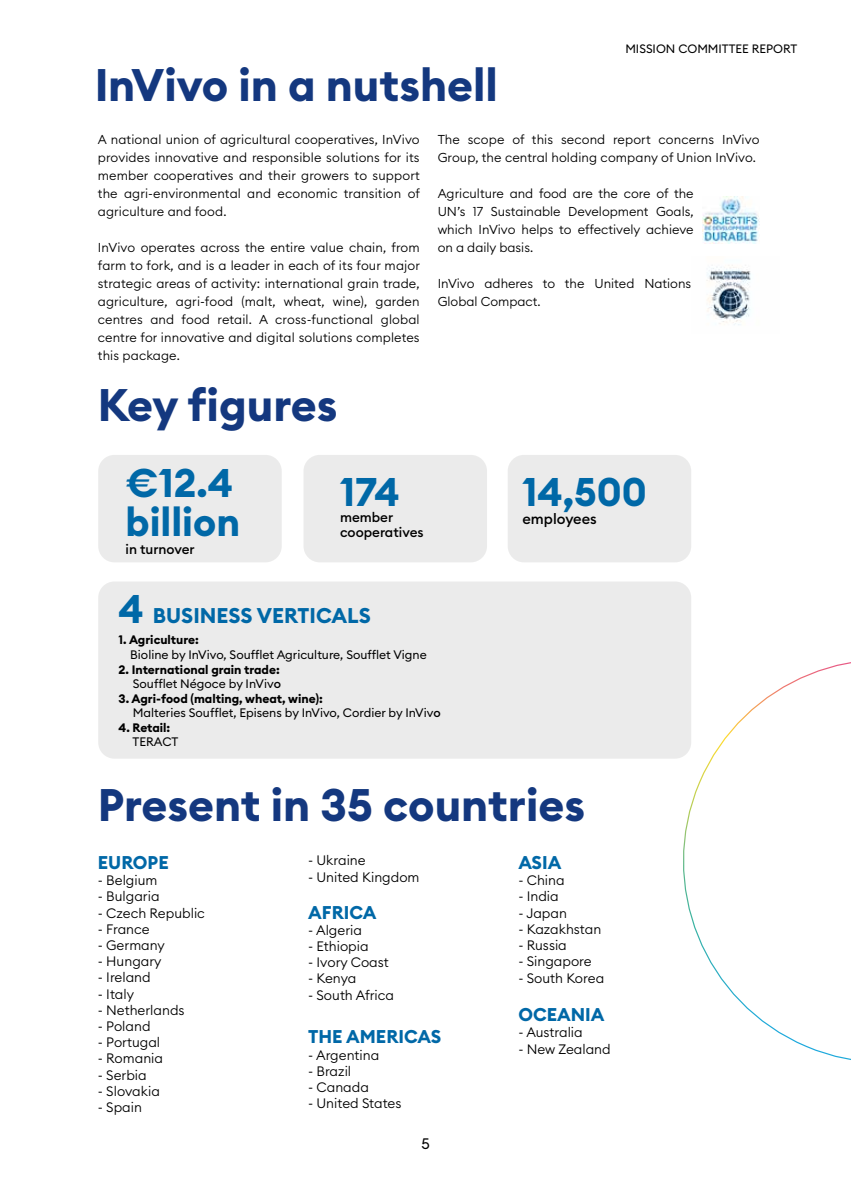
<style>
.page{position:relative;width:851px;height:1191px;background:#fff}
.page>*{position:absolute;margin:0;border:0;box-sizing:border-box;transform-origin:0 0}
.t1{font:700 45px "Euclid Circular B";color:#14387f}
.t2{font:700 39.45px/39px "Euclid Circular B";color:#0068a7}
.t3{font:700 21px "Euclid Circular B";color:#0068a7}
.t4{font:700 18.15px "Euclid Circular B";color:#0068a7}
.t5{font:15px "Euclid Circular B";color:#000}
.t6{font:500 14.55px "Euclid Circular B";color:#000}
.t7{font:300 13.5px "Euclid Circular B";color:#000}
.t8{font:500 13.5px/15px "Euclid Circular B";color:#000}
.t9{font:300 12.75px/18px "Euclid Circular B";letter-spacing:.01em;color:#000;text-align:justify}
.t10{font:12.15px/14.5px "Euclid Circular B";color:#000}
.t11{font:700 12.15px/14.5px "Euclid Circular B";color:#000;text-align:right}
.t12{font:12px "Euclid Circular B";color:#000}
.s1{font-size:39.45px}
.s2{font-weight:400}
.s3{font-weight:500}
.s4{font-weight:700}
</style>
<div class="page">
<svg style="left:654px;top:662px;width:196px;height:398px"></svg>
<div style="left:507px;top:455px;width:184px;height:107px;background:#ebebeb;border-radius:16px"></div>
<div style="left:303px;top:455px;width:184px;height:107px;background:#ebebeb;border-radius:16px"></div>
<div style="left:98px;top:455px;width:184px;height:107px;background:#ebebeb;border-radius:16px"></div>
<img style="left:702px;top:196px;width:57px;height:48px">
<img style="left:706px;top:265px;width:45px;height:60px">
<div style="left:98px;top:581px;width:593px;height:177px;background:#ebebeb;border-radius:16px"></div>
<h1 class="t1" style="left:95px;top:56px;width:405px">InVivo in a nutshell</h1>
<p class="t12" style="left:625px;top:41px;width:173px">MISSION COMMITTEE REPORT</p>
<p class="t9" style="left:98px;top:130px;width:323px">A national union of agricultural cooperatives, InVivo provides innovative and responsible solutions for its member cooperatives and their growers to support the agri-environmental and economic transition of agriculture and food.</p>
<p class="t9" style="left:98px;top:238px;width:323px">InVivo operates across the entire value chain, from farm to fork, and is a leader in each of its four major strategic areas of activity: international grain trade, agriculture, agri-food (malt, wheat, wine), garden centres and food retail. A cross-functional global centre for innovative and digital solutions completes this package.</p>
<h1 class="t1" style="left:98px;top:376px;width:241px">Key figures</h1>
<p class="t9" style="left:437px;top:130px;width:323px">The scope of this second report concerns InVivo<br>Group, the central holding company of Union InVivo.</p>
<p class="t9" style="left:437px;top:184px;width:257px">Agriculture and food are the core of the UN’s 17 Sustainable Development Goals, which InVivo helps to effectively achieve on a daily basis.</p>
<p class="t9" style="left:437px;top:274px;width:255px">InVivo adheres to the United Nations<br>Global Compact.</p>
<h2 class="t2" style="left:125px;top:464px;width:116px">€12.4 billion</h2>
<p class="t8" style="left:125px;top:541px;width:71px">in turnover</p>
<h2 class="t2" style="left:340px;top:472px;width:61px">174</h2>
<p class="t8" style="left:340px;top:509px;width:85px">member cooperatives</p>
<h2 class="t2" style="left:522px;top:473px;width:126px">14,500</h2>
<p class="t6" style="left:522px;top:509px;width:76px">employees</p>
<h3 class="t3" style="left:119px;top:602px;width:254px"><span class="s1">4</span> BUSINESS VERTICALS</h3>
<p class="t11" style="left:119px;top:633px;width:82px">1. Agriculture:</p>
<p class="t10" style="left:130px;top:647px;width:298px">Bioline by InVivo, Soufflet Agriculture, Soufflet Vigne</p>
<p class="t11" style="left:119px;top:662px;width:164px">2. International grain trade:<br><span class="s2">Soufflet Négoce by InViv</span><span class="s3">o</span></p>
<p class="t10" style="left:133px;top:691px;width:309px;text-indent:-14px"><span class="s4">3. Agri-food (malting, wheat, wine):<br></span>Malteries Soufflet, Episens by InVivo, Cordier by InViv<span class="s3">o</span></p>
<p class="t11" style="left:119px;top:720px;width:53px">4. Retail:</p>
<p class="t10" style="left:132px;top:734px;width:47px">TERACT</p>
<h1 class="t1" style="left:98px;top:776px;width:489px">Present in 35 countries</h1>
<h3 class="t4" style="left:98px;top:851px;width:72px">EUROPE</h3>
<p class="t7" style="left:98px;top:871px;width:61px">- Belgium</p>
<p class="t7" style="left:98px;top:888px;width:63px">- Bulgaria</p>
<p class="t7" style="left:98px;top:904px;width:108px">- Czech Republic</p>
<p class="t7" style="left:98px;top:920px;width:53px">- France</p>
<p class="t7" style="left:98px;top:936px;width:69px">- Germany</p>
<p class="t7" style="left:98px;top:952px;width:65px">- Hungary</p>
<p class="t7" style="left:98px;top:969px;width:54px">- Ireland</p>
<p class="t7" style="left:98px;top:985px;width:38px">- Italy</p>
<p class="t7" style="left:98px;top:1001px;width:88px">- Netherlands</p>
<p class="t7" style="left:98px;top:1017px;width:54px">- Poland</p>
<p class="t7" style="left:98px;top:1033px;width:64px">- Portugal</p>
<p class="t7" style="left:98px;top:1050px;width:67px">- Romania</p>
<p class="t7" style="left:98px;top:1066px;width:50px">- Serbia</p>
<p class="t7" style="left:98px;top:1082px;width:63px">- Slovakia</p>
<p class="t7" style="left:98px;top:1098px;width:46px">- Spain</p>
<p class="t7" style="left:308px;top:851px;width:59px">- Ukraine</p>
<p class="t7" style="left:308px;top:868px;width:113px">- United Kingdom</p>
<h3 class="t4" style="left:308px;top:900px;width:70px">AFRICA</h3>
<p class="t7" style="left:308px;top:921px;width:55px">- Algeria</p>
<p class="t7" style="left:308px;top:937px;width:62px">- Ethiopia</p>
<p class="t7" style="left:308px;top:953px;width:82px">- Ivory Coast</p>
<p class="t7" style="left:308px;top:970px;width:50px">- Kenya</p>
<p class="t7" style="left:308px;top:986px;width:87px">- South Africa</p>
<h3 class="t4" style="left:308px;top:1025px;width:135px">THE AMERICAS</h3>
<p class="t7" style="left:308px;top:1046px;width:73px">- Argentina</p>
<p class="t7" style="left:308px;top:1062px;width:45px">- Brazil</p>
<p class="t7" style="left:308px;top:1078px;width:62px">- Canada</p>
<p class="t7" style="left:308px;top:1094px;width:95px">- United States</p>
<h3 class="t4" style="left:518px;top:851px;width:45px">ASIA</h3>
<p class="t7" style="left:518px;top:871px;width:48px">- China</p>
<p class="t7" style="left:518px;top:888px;width:42px">- India</p>
<p class="t7" style="left:518px;top:904px;width:50px">- Japan</p>
<p class="t7" style="left:518px;top:920px;width:84px">- Kazakhstan</p>
<p class="t7" style="left:518px;top:936px;width:50px">- Russia</p>
<p class="t7" style="left:518px;top:952px;width:75px">- Singapore</p>
<p class="t7" style="left:518px;top:969px;width:87px">- South Korea</p>
<h3 class="t4" style="left:518px;top:1003px;width:88px">OCEANIA</h3>
<p class="t7" style="left:518px;top:1023px;width:66px">- Australia</p>
<p class="t7" style="left:518px;top:1040px;width:94px">- New Zealand</p>
<p class="t5" style="left:421px;top:1134px;width:10px">5</p>
</div>
